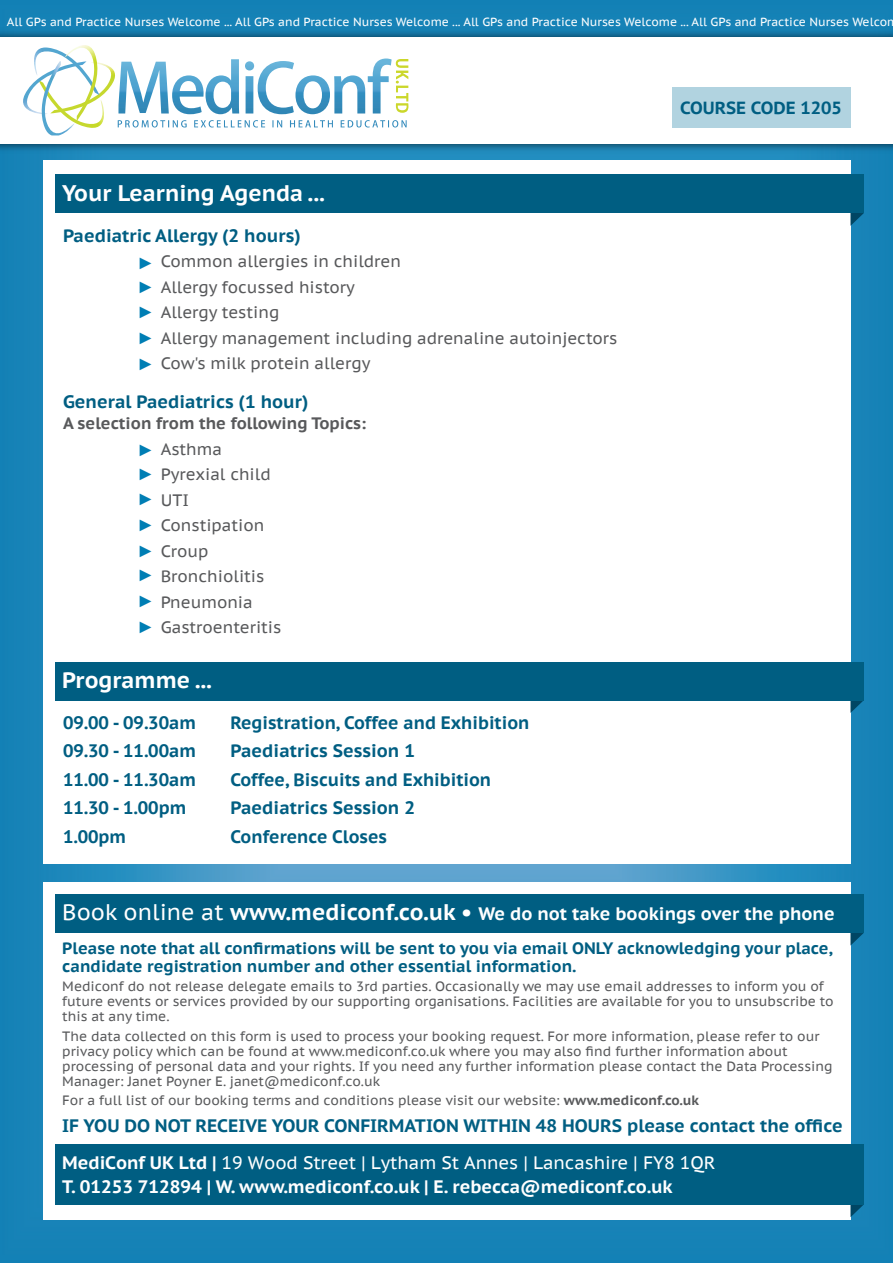
<style>
.page{position:relative;width:893px;height:1263px;background:#fff}
.page>*{position:absolute;margin:0;border:0;box-sizing:border-box;transform-origin:0 0}
.t1{font:700 22.5px "PT Sans Caption";color:#fff}
.t2{font:700 18px/36.5px "PT Sans Caption";color:#005e82}
.t3{font:700 18px "PT Sans Caption";color:#fff}
.t4{font:700 17.55px "PT Sans Caption";color:#005e82}
.t5{font:16.5px/25.5px "PT Sans Caption";color:#58595b}
.t6{font:700 16.5px/18px "PT Sans Caption";color:#005e82}
.t7{font:13.5px/15px "PT Sans Caption";color:#58595b}
.t8{font:11.85px "PT Sans Caption";color:#fff}
.s1{font-family:"Arial";color:#007eb4}
.s2{font-weight:700}
.s3{font-weight:400;font-size:22.5px}
.s4{font-size:22.5px}
.s5{color:#fff}
.s6{font-weight:400;color:#fff}
</style>
<div class="page">
<img style="left:0;top:0;width:893px;height:1263px">
<img style="left:0;top:26px;width:893px;height:129px">
<div style="left:0;top:37px;width:893px;height:107px;background:#fff"></div>
<img style="left:99px;top:63px;width:16px;height:29px">
<img style="left:41px;top:80px;width:65px;height:48px">
<img style="left:23px;top:82px;width:19px;height:33px">
<img style="left:42px;top:95px;width:32px;height:40px">
<img style="left:34px;top:48px;width:31px;height:47px">
<img style="left:65px;top:45px;width:34px;height:76px">
<img style="left:118px;top:59px;width:274px;height:55px">
<img style="left:118px;top:120px;width:243px;height:8px">
<img style="left:365px;top:120px;width:42px;height:8px">
<img style="left:396px;top:59px;width:12px;height:54px">
<div style="left:672px;top:87px;width:178px;height:41px;background:#b1d3e0"></div>
<div style="left:43px;top:882px;width:807px;height:338px;background:#fff"></div>
<div style="left:43px;top:160px;width:807px;height:703px;background:#fff"></div>
<svg style="left:850px;top:1204px;width:14px;height:13px"></svg>
<div style="left:55px;top:1144px;width:809px;height:60px;background:#005e82"></div>
<svg style="left:850px;top:213px;width:14px;height:13px"></svg>
<div style="left:55px;top:175px;width:809px;height:38px;background:#005e82"></div>
<svg style="left:850px;top:933px;width:14px;height:12px"></svg>
<div style="left:55px;top:894px;width:809px;height:39px;background:#005e82"></div>
<svg style="left:850px;top:700px;width:14px;height:13px"></svg>
<div style="left:55px;top:662px;width:809px;height:38px;background:#005e82"></div>
<p class="t8" style="left:7px;top:14px;width:893px">All GPs and Practice Nurses Welcome ... All GPs and Practice Nurses Welcome ... All GPs and Practice Nurses Welcome ... All GPs and Practice Nurses Welcom</p>
<h1 class="t1" style="left:62px;top:178px;width:264px">Your Learning Agenda ...</h1>
<h2 class="t2" style="left:63px;top:217px;width:239px">Paediatric Allergy (2 hours)</h2>
<p class="t5" style="left:138px;top:248px;width:481px"><span class="s1">►</span> Common allergies in children<br><span class="s1">►</span> Allergy focussed history<br><span class="s1">►</span> Allergy testing<br><span class="s1">►</span> Allergy management including adrenaline autoinjectors <span class="s1">►</span> Cow's milk protein allergy</p>
<h2 class="t2" style="left:63px;top:383px;width:247px">General Paediatrics (1 hour)</h2>
<p class="t5" style="left:138px;top:410px;width:230px;text-indent:-75px"><span class="s2">A selection from the following Topics: </span><span class="s1">►</span> Asthma<br><span class="s1">►</span> Pyrexial child<br><span class="s1">►</span> UTI<br><span class="s1">►</span> Constipation<br><span class="s1">►</span> Croup<br><span class="s1">►</span> Bronchiolitis<br><span class="s1">►</span> Pneumonia<br><span class="s1">►</span> Gastroenteritis</p>
<h1 class="t1" style="left:62px;top:665px;width:151px">Programme ...</h1>
<h2 class="t2" style="left:63px;top:704px;width:134px">09.00 - 09.30am</h2>
<h2 class="t2" style="left:231px;top:704px;width:300px">Registration, Coffee and Exhibition</h2>
<h2 class="t2" style="left:63px;top:732px;width:134px">09.30 - 11.00am</h2>
<h2 class="t2" style="left:231px;top:732px;width:186px">Paediatrics Session 1</h2>
<h2 class="t2" style="left:63px;top:761px;width:134px">11.00 - 11.30am</h2>
<h2 class="t2" style="left:231px;top:761px;width:262px">Coffee, Biscuits and Exhibition</h2>
<h2 class="t2" style="left:63px;top:789px;width:125px">11.30 - 1.00pm</h2>
<h2 class="t2" style="left:231px;top:789px;width:186px">Paediatrics Session 2</h2>
<h2 class="t2" style="left:63px;top:818px;width:65px">1.00pm</h2>
<h2 class="t2" style="left:231px;top:818px;width:158px">Conference Closes</h2>
<p class="t4" style="left:680px;top:96px;width:163px">COURSE CODE 1205</p>
<h2 class="t3" style="left:62px;top:902px;width:774px"><span class="s3">Book online at</span> <span class="s4">www.mediconf.co.uk •</span> We do not take bookings over the phone</h2>
<p class="t6" style="left:62px;top:939px;width:772px">Please note that all confirmations will be sent to you via email ONLY acknowledging your place, candidate registration number and other essential information.</p>
<p class="t7" style="left:62px;top:979px;width:773px">Mediconf do not release delegate emails to 3rd parties. Occasionally we may use email addresses to inform you of future events or services provided by our supporting organisations. Facilities are available for you to unsubscribe to this at any time.</p>
<p class="t7" style="left:62px;top:1028px;width:772px">The data collected on this form is used to process your booking request. For more information, please refer to our privacy policy which can be found at www.mediconf.co.uk where you may also find further information about processing of personal data and your rights. If you need any further information please contact the Data Processing Manager: Janet Poyner E. janet@mediconf.co.uk</p>
<p class="t7" style="left:62px;top:1093px;width:638px">For a full list of our booking terms and conditions please visit our website: <span class="s2">www.mediconf.co.uk</span></p>
<h2 class="t2" style="left:62px;top:1107px;width:782px">IF YOU DO NOT RECEIVE YOUR CONFIRMATION WITHIN 48 HOURS please contact the office<br><span class="s5">MediConf UK Ltd |</span> <span class="s6">19 Wood Street | Lytham St Annes | Lancashire | FY8 1QR</span></h2>
<h2 class="t3" style="left:62px;top:1174px;width:612px">T. 01253 712894 | W. www.mediconf.co.uk | E. rebecca@mediconf.co.uk</h2>
</div>
